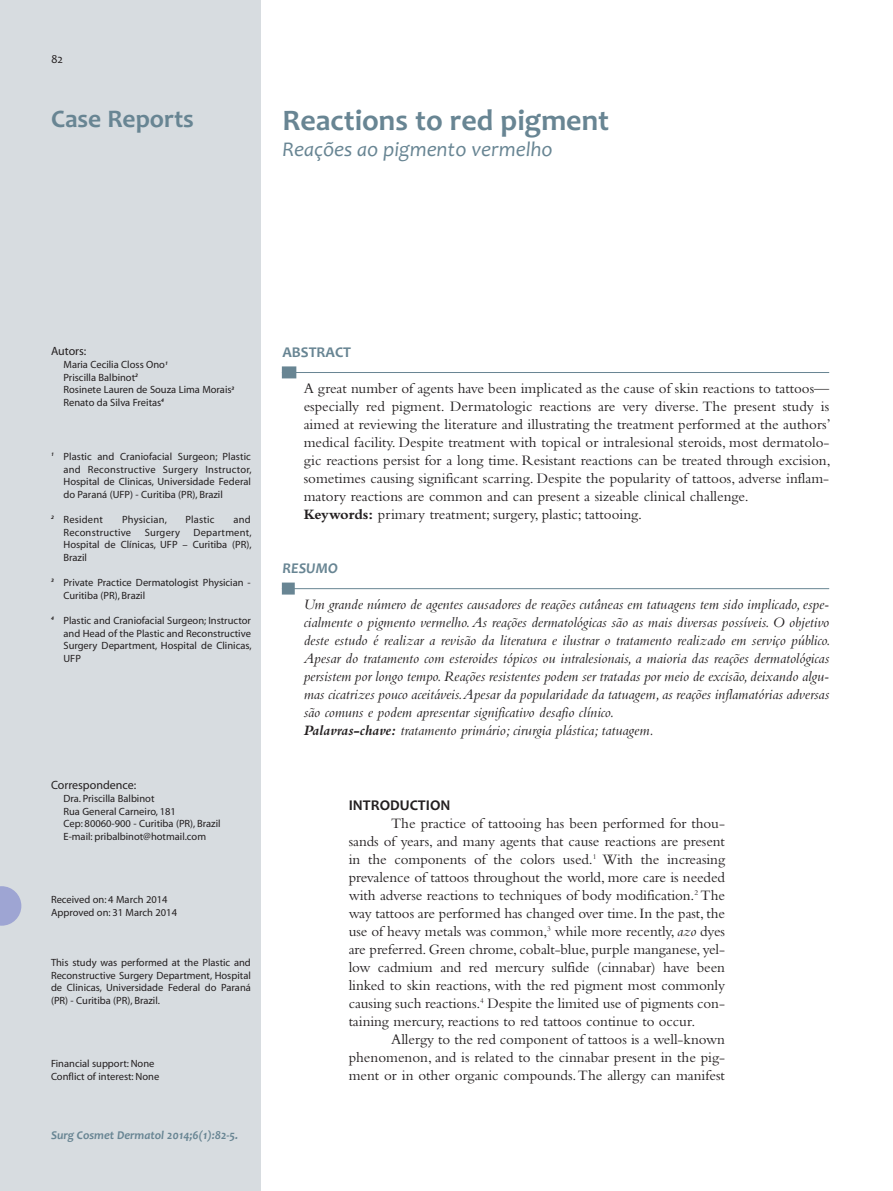
<style>
.page{position:relative;width:893px;height:1191px;background:#fff}
.page>*{position:absolute;margin:0;border:0;box-sizing:border-box;transform-origin:0 0}
.t1{font:700 30px "Candara";color:#688593}
.t2{font:700 25.5px "Candara";color:#688593}
.t3{font:italic 21px "Candara";color:#688593}
.t4{font:15px/18px "Bembo";color:#231f20;text-align:justify}
.t5{font:italic 15px/18px "Bembo";color:#231f20}
.t6{font:700 15px "Candara";color:#231f20}
.t7{font:700 15px "Candara";color:#688593}
.t8{font:italic 700 15px "Candara";color:#688593}
.t9{font:italic 700 12px "Candara";color:#688593}
.t10{font:12px "Myriad";color:#231f20}
.t11{font:12px "Candara";color:#231f20}
.t12{font:10.5px/12.6px "Myriad";color:#231f20}
.t13{font:10.5px "Myriad";letter-spacing:.02em;color:#231f20}
.s1{font-weight:700}
.s2{font-style:italic}
</style>
<div class="page">
<div style="left:0;top:0;width:261px;height:1191px;background:#d7dce0"></div>
<hr style="left:282px;top:372px;width:547px;height:1px;background:#688593">
<div style="left:282px;top:366px;width:14px;height:12px;background:#688593"></div>
<hr style="left:282px;top:588px;width:547px;height:1px;background:#688593">
<div style="left:282px;top:582px;width:13px;height:12px;background:#688593"></div>
<svg style="left:0;top:886px;width:21px;height:39px"></svg>
<p class="t11" style="left:51px;top:54px;width:14px">82</p>
<h2 class="t2" style="left:51px;top:109px;width:144px">Case Reports</h2>
<h1 class="t1" style="left:282px;top:109px;width:328px">Reactions to red pigment</h1>
<h3 class="t3" style="left:282px;top:141px;width:272px">Reações ao pigmento vermelho</h3>
<p class="t10" style="left:51px;top:346px;width:37px">Autors:</p>
<p class="t12" style="left:64px;top:359px;width:172px">Maria Cecilia Closs Ono<sup>1<br></sup>Priscilla Balbinot<sup>2<br></sup>Rosinete Lauren de Souza Lima Morais<sup>3<br></sup>Renato da Silva Freitas<sup>4</sup></p>
<p class="t12" style="left:64px;top:451px;width:190px;text-align:justify;text-indent:-12px"><sup>1</sup> Plastic and Craniofacial Surgeon; Plastic and Reconstructive Surgery Instructor, Hospital de Clinicas, Universidade Federal do Paraná (UFP) - Curitiba (PR), Brazil</p>
<p class="t13" style="left:51px;top:515px;width:53px"><sup>2</sup> Resident</p>
<p class="t13" style="left:122px;top:515px;width:46px">Physician,</p>
<p class="t13" style="left:185px;top:515px;width:31px">Plastic</p>
<p class="t12" style="left:234px;top:514px;width:19px">and</p>
<p class="t13" style="left:64px;top:528px;width:69px">Reconstructive</p>
<p class="t13" style="left:145px;top:528px;width:37px">Surgery</p>
<p class="t12" style="left:64px;top:527px;width:190px;text-align:justify;text-indent:130px">Department, Hospital de Clínicas, UFP – Curitiba (PR), Brazil</p>
<p class="t12" style="left:64px;top:577px;width:189px;text-indent:-12px"><sup>3</sup> Private Practice Dermatologist Physician -<br>Curitiba (PR), Brazil</p>
<p class="t12" style="left:64px;top:615px;width:190px;text-align:justify;text-indent:-12px"><sup>4</sup> Plastic and Craniofacial Surgeon; Instructor and Head of the Plastic and Reconstructive Surgery Department, Hospital de Clinicas, UFP</p>
<p class="t10" style="left:51px;top:780px;width:87px">Correspondence:</p>
<p class="t12" style="left:64px;top:793px;width:159px">Dra. Priscilla Balbinot<br>Rua General Carneiro, 181<br>Cep: 80060-900 - Curitiba (PR), Brazil<br>E-mail: pribalbinot@hotmail.com</p>
<p class="t12" style="left:51px;top:894px;width:128px">Received on: 4 March 2014<br>Approved on: 31 March 2014</p>
<p class="t12" style="left:51px;top:957px;width:201px;text-align:justify">This study was performed at the Plastic and Reconstructive Surgery Department, Hospital de Clinicas, Universidade Federal do Paraná (PR) - Curitiba (PR), Brazil.</p>
<p class="t12" style="left:51px;top:1058px;width:110px">Financial support: None<br>Conflict of interest: None</p>
<p class="t9" style="left:51px;top:1128px;width:189px">Surg Cosmet Dermatol 2014;6(1):82-5.</p>
<p class="t7" style="left:282px;top:347px;width:70px">ABSTRACT</p>
<p class="t4" style="left:304px;top:381px;width:528px;text-align:left">A great number of agents have been implicated as the cause of skin reactions to tattoos— especially red pigment. Dermatologic reactions are very diverse. The present study is aimed at reviewing the literature and illustrating the treatment performed at the authors’ medical facility. Despite treatment with topical or intralesional steroids, most dermatolo&shy;gic reactions persist for a long time. Resistant reactions can be treated through excision, sometimes causing significant scarring. Despite the popularity of tattoos, adverse inflam&shy;matory reactions are common and can present a sizeable clinical challenge.<br><span class="s1">Keywords:</span> primary treatment; surgery, plastic; tattooing.</p>
<p class="t8" style="left:282px;top:559px;width:57px">RESU MO</p>
<p class="t5" style="left:304px;top:597px;width:528px">Um grande número de agentes causadores de reações cutâneas em tatuagens tem sido implicado, espe&shy;cialmente o pigmento vermelho. As reações dermatológicas são as mais diversas possíveis. O objetivo deste estudo é realizar a revisão da literatura e ilustrar o tratamento realizado em serviço público.<br>Apesar do tratamento com esteroides tópicos ou intralesionais, a maioria das reações dermatológicas persistem por longo tempo. Reações resistentes podem ser tratadas por meio de excisão, deixando algu&shy;mas cicatrizes pouco aceitáveis. Apesar da popularidade da tatuagem, as reações inflamatórias adversas são comuns e podem apresentar significativo desafio clínico.<br><span class="s1">Palavras-chave:</span> tratamento primário; cirurgia plástica; tatuagem.</p>
<p class="t6" style="left:349px;top:800px;width:103px">INTRODUCTION</p>
<p class="t4" style="left:349px;top:816px;width:378px;text-indent:43px">The practice of tattooing has been performed for thou&shy;sands of years, and many agents that cause reactions are present in the components of the colors used.<sup>1</sup> With the increasing prevalence of tattoos throughout the world, more care is needed with adverse reactions to techniques of body modification.<sup>2</sup> The way tattoos are performed has changed over time. In the past, the use of heavy metals was common,<sup>3</sup> while more recently, <span class="s2">azo</span> dyes are preferred. Green chrome, cobalt-blue, purple manganese, yel&shy;low cadmium and red mercury sulfide (cinnabar) have been linked to skin reactions, with the red pigment most commonly causing such reactions.<sup>4</sup> Despite the limited use of pigments con&shy;taining mercury, reactions to red tattoos continue to occur.</p>
<p class="t4" style="left:349px;top:1032px;width:378px;text-indent:43px">Allergy to the red component of tattoos is a well-known phenomenon, and is related to the cinnabar present in the pig&shy;ment or in other organic compounds. The allergy can manifest</p>
</div>
